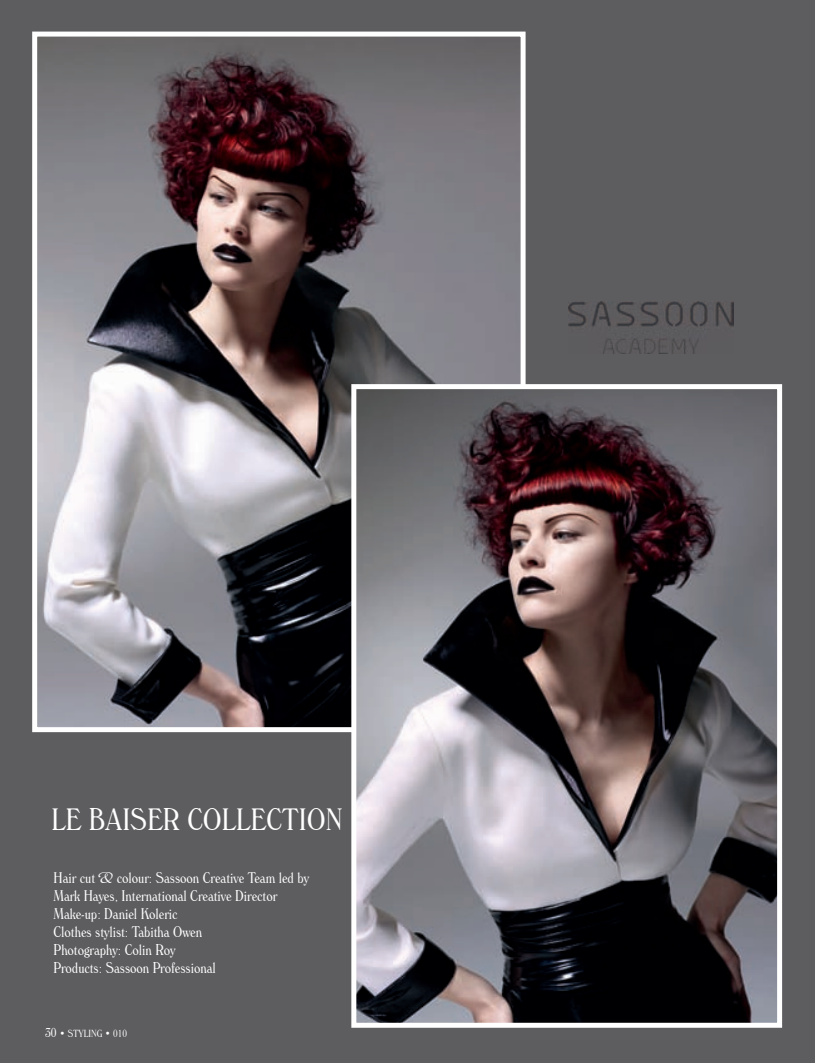
<style>
.page{position:relative;width:815px;height:1063px;background:#5d5c5f}
.page>*{position:absolute;margin:0;border:0;box-sizing:border-box;transform-origin:0 0}
.t1{font:300 condensed 30px "Windsor BT";letter-spacing:.01em;color:#fff}
.t2{font:300 condensed 15px/18px "Windsor BT";color:#fff}
.t3{font:300 condensed 10px "Windsor BT";color:#fff}
.s1{font-size:12.5px}
</style>
<div class="page">
<img style="left:38px;top:38px;width:482px;height:688px">
<div style="left:32px;top:32px;width:494px;height:700px;border:5px solid #fff"></div>
<img style="left:357px;top:390px;width:419px;height:632px">
<div style="left:351px;top:384px;width:431px;height:644px;border:5px solid #fff"></div>
<img style="left:568px;top:302px;width:165px;height:51px">
<h1 class="t1" style="left:51px;top:801px;width:292px">LE BAISER COLLECTION</h1>
<p class="t2" style="left:54px;top:869px;width:257px">Hair cut &amp; colour: Sassoon Creative Team led by Mark Hayes, International Creative Director Make-up: Daniel Koleric<br>Clothes stylist: Tabitha Owen<br>Photography: Colin Roy<br>Products: Sassoon Professional</p>
<p class="t3" style="left:45px;top:1027px;width:84px"><span class="s1">30</span> • STYLING • 010</p>
</div>
